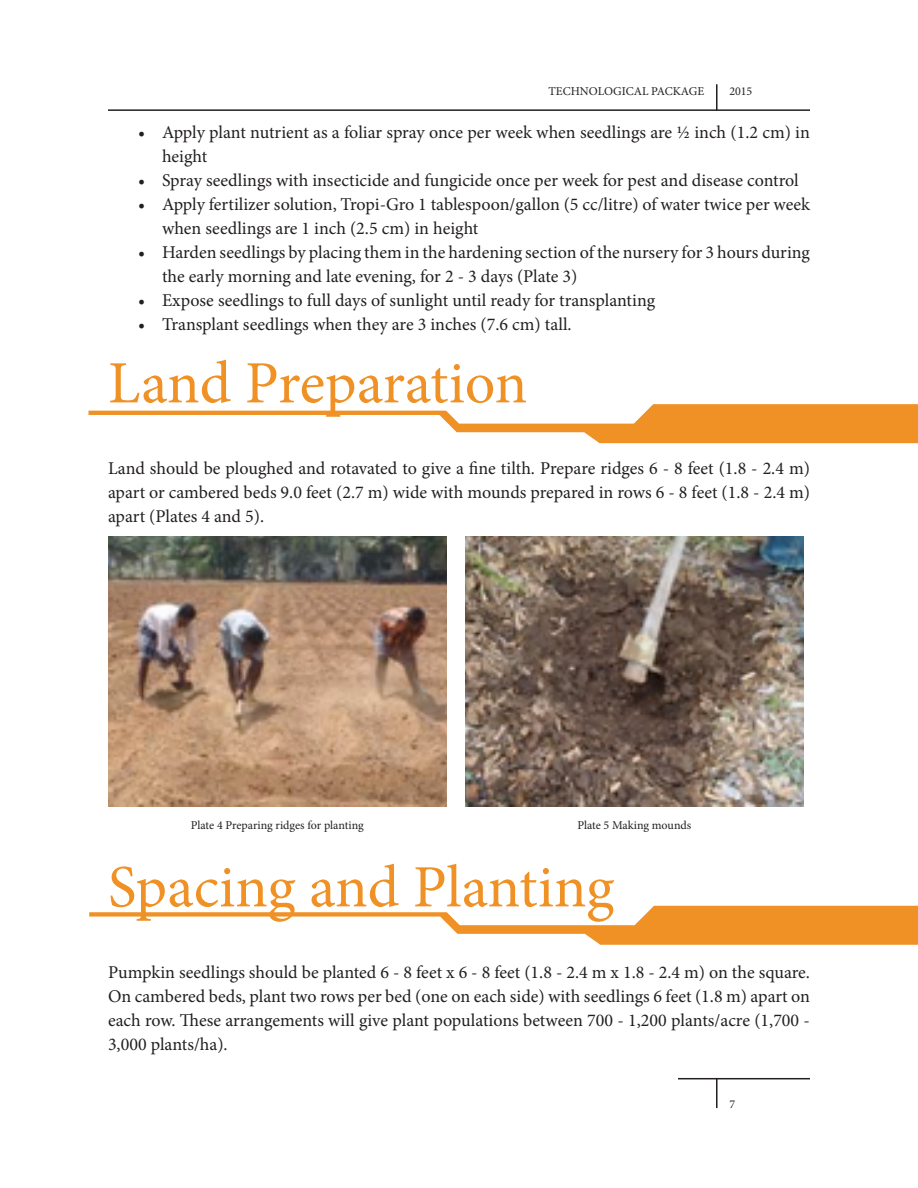
<style>
.page{position:relative;width:918px;height:1188px;background:#fff}
.page>*{position:absolute;margin:0;border:0;box-sizing:border-box;transform-origin:0 0}
.Heading{font:60px "Minion Pro";letter-spacing:-.005em;color:#ef9125}
.Paragraph_Style_1{font:18px/24px "Minion Pro";color:#231f20}
.t1{font:12px "Minion Pro";letter-spacing:-.005em;color:#231f20}
</style>
<div class="page">
<hr style="left:678px;top:1078px;width:132px;height:1px;background:#231f20">
<hr style="left:716px;top:1078px;width:2px;height:30px;background:#231f20">
<hr style="left:108px;top:109px;width:702px;height:2px;background:#231f20">
<hr style="left:716px;top:84px;width:2px;height:27px;background:#231f20">
<svg style="left:88px;top:404px;width:830px;height:39px"></svg>
<img style="left:108px;top:536px;width:339px;height:270px">
<img style="left:465px;top:536px;width:339px;height:270px">
<svg style="left:89px;top:906px;width:829px;height:39px"></svg>
<p class="t1" style="left:549px;top:83px;width:157px">TECHNOLOGICAL PACKAGE</p>
<p class="t1" style="left:729px;top:83px;width:25px">2015</p>
<p class="Paragraph_Style_1" style="left:162px;top:121px;width:649px;text-indent:-24px">• Apply plant nutrient as a foliar spray once per week when seedlings are ½ inch (1.2 cm) in height</p>
<p class="Paragraph_Style_1" style="left:138px;top:169px;width:662px">• Spray seedlings with insecticide and fungicide once per week for pest and disease control</p>
<p class="Paragraph_Style_1" style="left:162px;top:193px;width:650px;text-indent:-24px">• Apply fertilizer solution, Tropi-Gro 1 tablespoon/gallon (5 cc/litre) of water twice per week when seedlings are 1 inch (2.5 cm) in height</p>
<p class="Paragraph_Style_1" style="left:162px;top:241px;width:650px;text-indent:-24px">• Harden seedlings by placing them in the hardening section of the nursery for 3 hours during the early morning and late evening, for 2 - 3 days (Plate 3)</p>
<p class="Paragraph_Style_1" style="left:138px;top:289px;width:518px">• Expose seedlings to full days of sunlight until ready for transplanting</p>
<p class="Paragraph_Style_1" style="left:138px;top:313px;width:435px">• Transplant seedlings when they are 3 inches (7.6 cm) tall.</p>
<p class="Heading" style="left:108px;top:343px;width:421px">Land Preparation</p>
<p class="Paragraph_Style_1" style="left:108px;top:457px;width:704px;text-align:justify">Land should be ploughed and rotavated to give a fine tilth. Prepare ridges 6 - 8 feet (1.8 - 2.4 m) apart or cambered beds 9.0 feet (2.7 m) wide with mounds prepared in rows 6 - 8 feet (1.8 - 2.4 m) apart (Plates 4 and 5).</p>
<p class="t1" style="left:191px;top:817px;width:175px">Plate 4 Preparing ridges for planting</p>
<p class="t1" style="left:577px;top:817px;width:115px">Plate 5 Making mounds</p>
<p class="Heading" style="left:108px;top:847px;width:508px">Spacing and Planting</p>
<p class="Paragraph_Style_1" style="left:108px;top:961px;width:704px;text-align:justify">Pumpkin seedlings should be planted 6 - 8 feet x 6 - 8 feet (1.8 - 2.4 m x 1.8 - 2.4 m) on the square.<br>On cambered beds, plant two rows per bed (one on each side) with seedlings 6 feet (1.8 m) apart on each row. These arrangements will give plant populations between 700 - 1,200 plants/acre (1,700 - 3,000 plants/ha).</p>
<p class="t1" style="left:729px;top:1096px;width:7px">7</p>
</div>
